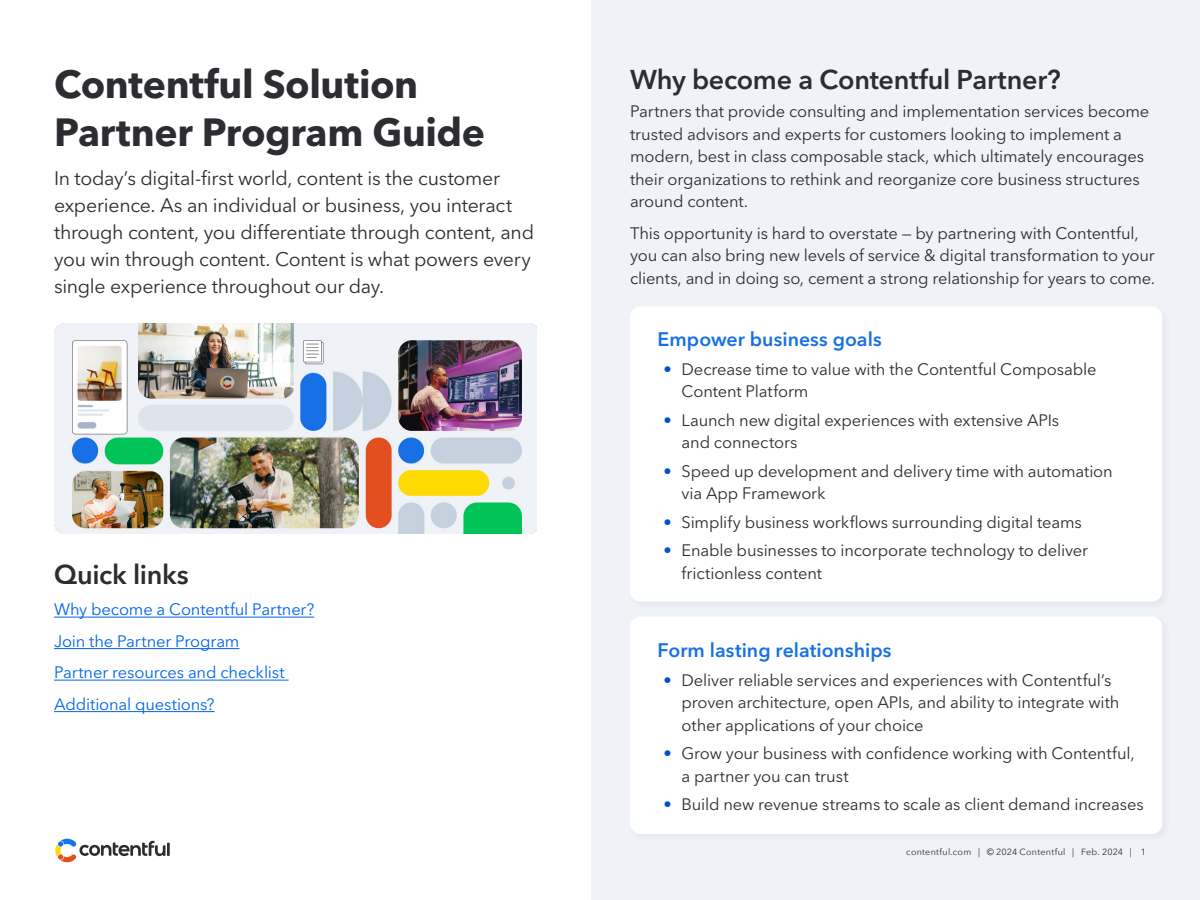
<style>
.page{position:relative;width:1200px;height:900px;background:#fff}
.page>*{position:absolute;margin:0;border:0;box-sizing:border-box;transform-origin:0 0}
.t1{font:700 39px/48px "Avenir Next LT Pro";letter-spacing:-.01em;color:#2b2d31}
.t2{font:600 27px "Avenir Next LT Pro";letter-spacing:-.01em;color:#2b2d31}
.t3{font:19.5px/27px "Avenir Next LT Pro";letter-spacing:-.015em;color:#2b2d31}
.t4{font:600 19.5px "Avenir Next LT Pro";color:#1770e5}
.t5{font:16.5px/22.5px "Avenir Next LT Pro";letter-spacing:-.01em;color:#2b2d31}
.t6{font:16.5px/31.5px "Avenir Next LT Pro";letter-spacing:-.01em;color:#0065eb}
.t7{font:9px "Avenir Next";letter-spacing:.025em;color:#2a303a}
.s1{color:#0050d5}
</style>
<div class="page">
<div style="left:591px;top:0;width:609px;height:900px;background:#eff2f6"></div>
<svg style="left:55px;top:839px;width:115px;height:23px"></svg>
<img style="left:54px;top:324px;width:483px;height:210px">
<hr style="left:54px;top:617px;width:260px;height:1px;background:#0065eb">
<hr style="left:54px;top:648px;width:186px;height:1px;background:#0065eb">
<hr style="left:54px;top:680px;width:235px;height:1px;background:#0065eb">
<hr style="left:54px;top:711px;width:161px;height:1px;background:#0065eb">
<div style="left:628px;top:304px;width:544px;height:307px;background:#ebeef2"></div>
<div style="left:630px;top:306px;width:532px;height:296px;background:#fff;border-radius:10px"></div>
<div style="left:628px;top:614px;width:544px;height:230px;background:#eceef2"></div>
<div style="left:630px;top:616px;width:532px;height:218px;background:#fff;border-radius:10px"></div>
<h1 class="t1" style="left:54px;top:60px;width:433px">Contentful Solution<br>Partner Program Guide</h1>
<p class="t3" style="left:54px;top:165px;width:482px">In today’s digital-first world, content is the customer experience. As an individual or business, you interact through content, you differentiate through content, and you win through content. Content is what powers every single experience throughout our day.</p>
<h2 class="t2" style="left:54px;top:558px;width:136px">Quick links</h2>
<p class="t6" style="left:54px;top:594px;width:262px">Why become a Contentful Partner?<br>Join the Partner Program<br>Partner resources and checklist<br>Additional questions?</p>
<h2 class="t2" style="left:630px;top:63px;width:432px">Why become a Contentful Partner?</h2>
<p class="t5" style="left:630px;top:100px;width:521px">Partners that provide consulting and implementation services become trusted advisors and experts for customers looking to implement a modern, best in class composable stack, which ultimately encourages their organizations to rethink and reorganize core business structures around content.</p>
<p class="t5" style="left:630px;top:222px;width:527px">This opportunity is hard to overstate — by partnering with Contentful, you can also bring new levels of service &amp; digital transformation to your clients, and in doing so, cement a strong relationship for years to come.</p>
<p class="t4" style="left:658px;top:328px;width:226px">Empower business goals</p>
<p class="t5" style="left:682px;top:358px;width:416px;text-indent:-18px"><span class="s1">•</span> Decrease time to value with the Contentful Composable<br>Content Platform</p>
<p class="t5" style="left:682px;top:409px;width:379px;text-indent:-18px"><span class="s1">•</span> Launch new digital experiences with extensive APIs and connectors</p>
<p class="t5" style="left:682px;top:460px;width:433px;text-indent:-18px"><span class="s1">•</span> Speed up development and delivery time with automation via App Framework</p>
<p class="t5" style="left:664px;top:511px;width:420px"><span class="s1">•</span> Simplify business workflows surrounding digital teams</p>
<p class="t5" style="left:682px;top:539px;width:408px;text-indent:-18px"><span class="s1">•</span> Enable businesses to incorporate technology to deliver frictionless content</p>
<p class="t4" style="left:658px;top:639px;width:235px">Form lasting relationships</p>
<p class="t5" style="left:682px;top:669px;width:439px;text-indent:-18px"><span class="s1">•</span> Deliver reliable services and experiences with Contentful’s proven architecture, open APIs, and ability to integrate with other applications of your choice</p>
<p class="t5" style="left:682px;top:742px;width:455px;text-indent:-18px"><span class="s1">•</span> Grow your business with confidence working with Contentful, a partner you can trust</p>
<p class="t5" style="left:664px;top:793px;width:482px"><span class="s1">•</span> Build new revenue streams to scale as client demand increases</p>
<p class="t7" style="left:906px;top:844px;width:241px">contentful.com | © 2024 Contentful | Feb. 2024 | 1</p>
</div>
